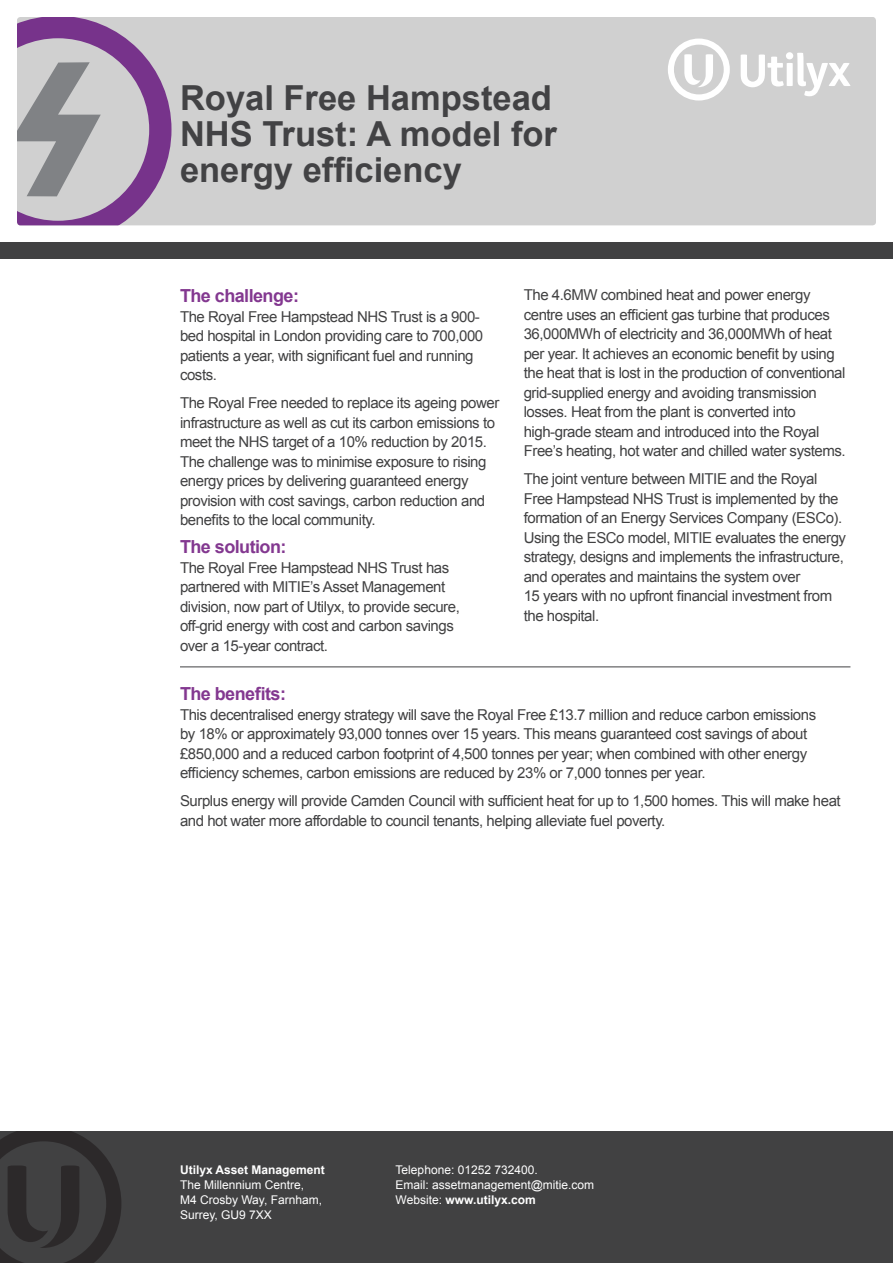
<style>
.page{position:relative;width:893px;height:1263px;background:#fff}
.page>*{position:absolute;margin:0;border:0;box-sizing:border-box;transform-origin:0 0}
.t1{font:700 34.5px/36px "Arial";color:#424244}
.t2{font:700 18px "Arial";letter-spacing:-.03em;color:#833890}
.t3{font:15px/19.5px "Arial";letter-spacing:-.03em;color:#414142}
.t4{font:12px/15px "Arial";color:#fff}
.t5{font:700 12px "Arial";color:#fff}
.s1{font-weight:700}
</style>
<div class="page">
<div style="left:17px;top:17px;width:859px;height:208px;background:#d0d0d0;border-radius:3px"></div>
<svg style="left:17px;top:17px;width:154px;height:208px"></svg>
<div style="left:0;top:242px;width:893px;height:17px;background:#414142"></div>
<svg style="left:741px;top:52px;width:110px;height:44px"></svg>
<svg style="left:668px;top:39px;width:62px;height:62px"></svg>
<div style="left:0;top:1131px;width:893px;height:132px;background:#414142"></div>
<svg style="left:0;top:1131px;width:121px;height:132px"></svg>
<hr style="left:180px;top:666px;width:670px;height:1px;background:#414142">
<h1 class="t1" style="left:180px;top:81px;width:378px">Royal Free Hampstead<br>NHS Trust: A model for energy efficiency</h1>
<p class="t2" style="left:180px;top:284px;width:121px">The challenge:</p>
<p class="t3" style="left:180px;top:307px;width:305px">The Royal Free Hampstead NHS Trust is a 900- bed hospital in London providing care to 700,000 patients a year, with significant fuel and running costs.</p>
<p class="t3" style="left:180px;top:393px;width:321px">The Royal Free needed to replace its ageing power infrastructure as well as cut its carbon emissions to meet the NHS target of a 10% reduction by 2015.<br>The challenge was to minimise exposure to rising energy prices by delivering guaranteed energy provision with cost savings, carbon reduction and benefits to the local community.</p>
<p class="t2" style="left:180px;top:535px;width:108px">The solution:</p>
<p class="t3" style="left:180px;top:558px;width:281px">The Royal Free Hampstead NHS Trust has partnered with MITIE’s Asset Management division, now part of Utilyx, to provide secure, off-grid energy with cost and carbon savings over a 15-year contract.</p>
<p class="t3" style="left:524px;top:285px;width:323px">The 4.6MW combined heat and power energy centre uses an efficient gas turbine that produces 36,000MWh of electricity and 36,000MWh of heat per year. It achieves an economic benefit by using the heat that is lost in the production of conventional grid-supplied energy and avoiding transmission losses. Heat from the plant is converted into high-grade steam and introduced into the Royal Free’s heating, hot water and chilled water systems.</p>
<p class="t3" style="left:524px;top:469px;width:324px">The joint venture between MITIE and the Royal Free Hampstead NHS Trust is implemented by the formation of an Energy Services Company (ESCo).<br>Using the ESCo model, MITIE evaluates the energy strategy, designs and implements the infrastructure, and operates and maintains the system over<br>15 years with no upfront financial investment from the hospital.</p>
<p class="t2" style="left:180px;top:682px;width:108px">The benefits:</p>
<p class="t3" style="left:180px;top:705px;width:638px">This decentralised energy strategy will save the Royal Free £13.7 million and reduce carbon emissions by 18% or approximately 93,000 tonnes over 15 years. This means guaranteed cost savings of about £850,000 and a reduced carbon footprint of 4,500 tonnes per year; when combined with other energy efficiency schemes, carbon emissions are reduced by 23% or 7,000 tonnes per year.</p>
<p class="t3" style="left:180px;top:791px;width:662px">Surplus energy will provide Camden Council with sufficient heat for up to 1,500 homes. This will make heat and hot water more affordable to council tenants, helping alleviate fuel poverty.</p>
<p class="t5" style="left:180px;top:1162px;width:146px">Utilyx Asset Management</p>
<p class="t4" style="left:180px;top:1177px;width:144px">The Millennium Centre,<br>M4 Crosby Way, Farnham,<br>Surrey, GU9 7XX</p>
<p class="t4" style="left:396px;top:1162px;width:200px">Telephone: 01252 732400.<br>Email: assetmanagement@mitie.com<br>Website: <span class="s1">www.utilyx.com</span></p>
</div>
